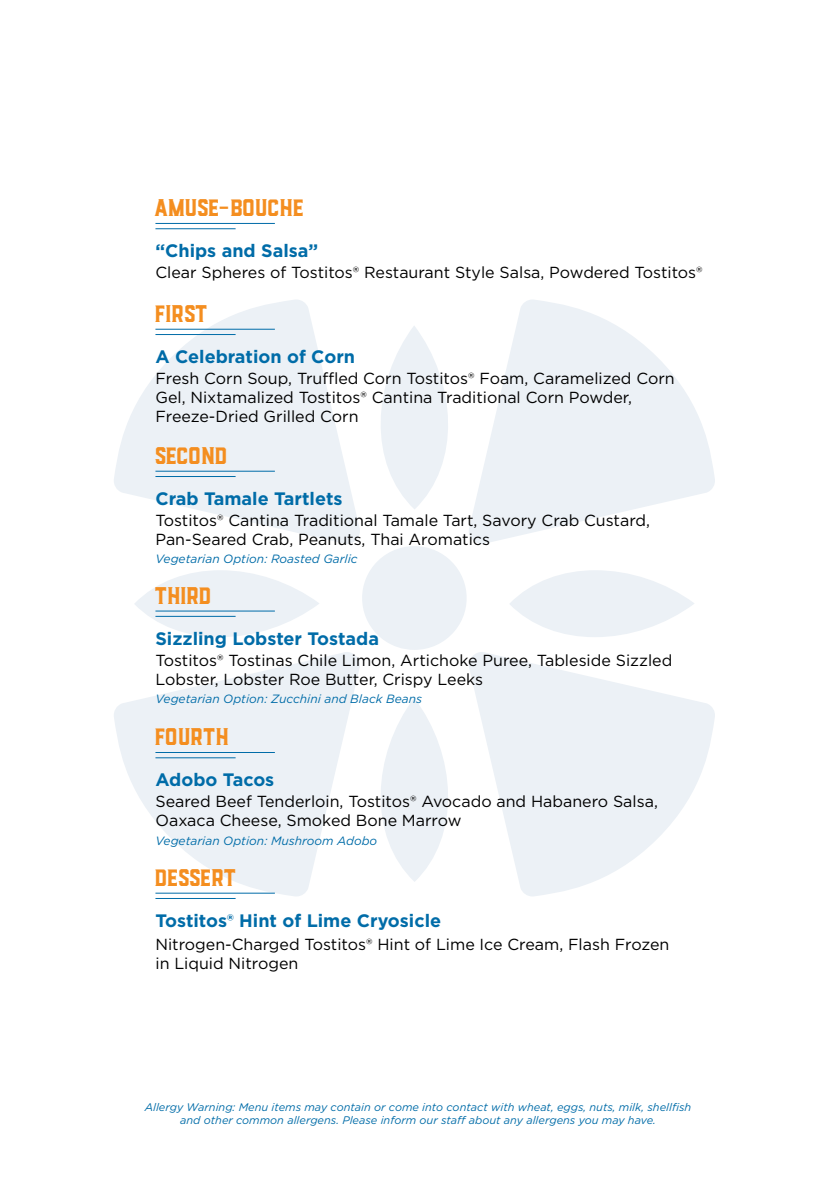
<style>
.page{position:relative;width:836px;height:1196px;background:#fff}
.page>*{position:absolute;margin:0;border:0;box-sizing:border-box;transform-origin:0 0}
.t1{font:24px "Drone Ranger 02";color:#f48e20}
.t2{font:700 18px "Gotham";color:#006ca8}
.t3{font:16px/19.2px "Gotham";color:#000}
.t4{font:italic 12px "Gotham";color:#006ca8}
.t5{font:italic 11px/13.2px "Gotham";color:#006ca8;text-align:center}
</style>
<div class="page">
<svg style="left:362px;top:546px;width:105px;height:103px"></svg>
<svg style="left:114px;top:652px;width:246px;height:244px;fill:#ecf1f6"></svg>
<svg style="left:469px;top:300px;width:246px;height:244px;fill:#ecf1f6"></svg>
<svg style="left:114px;top:300px;width:246px;height:244px;fill:#ecf1f6"></svg>
<svg style="left:469px;top:652px;width:246px;height:244px;fill:#ecf1f6"></svg>
<svg style="left:381px;top:326px;width:67px;height:183px"></svg>
<svg style="left:381px;top:698px;width:67px;height:183px"></svg>
<svg style="left:510px;top:570px;width:184px;height:67px"></svg>
<svg style="left:135px;top:570px;width:184px;height:67px"></svg>
<hr style="left:155px;top:223px;width:120px;height:1px;background:#006ca8">
<hr style="left:155px;top:228px;width:80px;height:1px;background:#006ca8">
<hr style="left:155px;top:329px;width:120px;height:1px;background:#006ca8">
<hr style="left:155px;top:334px;width:80px;height:1px;background:#006ca8">
<hr style="left:155px;top:470px;width:120px;height:1px;background:#006ca8">
<hr style="left:155px;top:476px;width:80px;height:1px;background:#006ca8">
<hr style="left:155px;top:610px;width:120px;height:1px;background:#006ca8">
<hr style="left:155px;top:615px;width:80px;height:1px;background:#006ca8">
<hr style="left:155px;top:751px;width:120px;height:1px;background:#006ca8">
<hr style="left:155px;top:757px;width:80px;height:1px;background:#006ca8">
<hr style="left:155px;top:892px;width:120px;height:1px;background:#006ca8">
<hr style="left:155px;top:897px;width:80px;height:1px;background:#006ca8">
<h1 class="t1" style="left:155px;top:192px;width:150px">AMUSE-BOUCHE</h1>
<p class="t2" style="left:155px;top:238px;width:164px">“Chips and Salsa”</p>
<p class="t3" style="left:155px;top:262px;width:548px">Clear Spheres of Tostitos® Restaurant Style Salsa, Powdered Tostitos®</p>
<h1 class="t1" style="left:155px;top:298px;width:55px">FIRST</h1>
<p class="t2" style="left:155px;top:344px;width:201px">A Celebration of Corn</p>
<p class="t3" style="left:155px;top:368px;width:520px">Fresh Corn Soup, Truffled Corn Tostitos® Foam, Caramelized Corn<br>Gel, Nixtamalized Tostitos® Cantina Traditional Corn Powder,<br>Freeze-Dried Grilled Corn</p>
<h1 class="t1" style="left:155px;top:440px;width:74px">SECOND</h1>
<p class="t2" style="left:155px;top:486px;width:189px">Crab Tamale Tartlets</p>
<p class="t3" style="left:155px;top:510px;width:496px">Tostitos® Cantina Traditional Tamale Tart, Savory Crab Custard,<br>Pan-Seared Crab, Peanuts, Thai Aromatics</p>
<p class="t4" style="left:155px;top:551px;width:204px">Vegetarian Option: Roasted Garlic</p>
<h1 class="t1" style="left:155px;top:580px;width:58px">THIRD</h1>
<p class="t2" style="left:155px;top:626px;width:225px">Sizzling Lobster Tostada</p>
<p class="t3" style="left:155px;top:650px;width:518px">Tostitos® Tostinas Chile Limon, Artichoke Puree, Tableside Sizzled<br>Lobster, Lobster Roe Butter, Crispy Leeks</p>
<p class="t4" style="left:155px;top:691px;width:268px">Vegetarian Option: Zucchini and Black Beans</p>
<h1 class="t1" style="left:155px;top:721px;width:75px">FOURTH</h1>
<p class="t2" style="left:155px;top:767px;width:120px">Adobo Tacos</p>
<p class="t3" style="left:155px;top:791px;width:504px">Seared Beef Tenderloin, Tostitos® Avocado and Habanero Salsa,<br>Oaxaca Cheese, Smoked Bone Marrow</p>
<p class="t4" style="left:155px;top:832px;width:223px">Vegetarian Option: Mushroom Adobo</p>
<h1 class="t1" style="left:155px;top:862px;width:83px">DESSERT</h1>
<p class="t2" style="left:155px;top:908px;width:287px">Tostitos® Hint of Lime Cryosicle</p>
<p class="t3" style="left:155px;top:934px;width:515px">Nitrogen-Charged Tostitos® Hint of Lime Ice Cream, Flash Frozen in Liquid Nitrogen</p>
<p class="t5" style="left:145px;top:1099px;width:548px">Allergy Warning: Menu items may contain or come into contact with wheat, eggs, nuts, milk, shellfish and other common allergens. Please inform our staff about any allergens you may have.</p>
</div>
